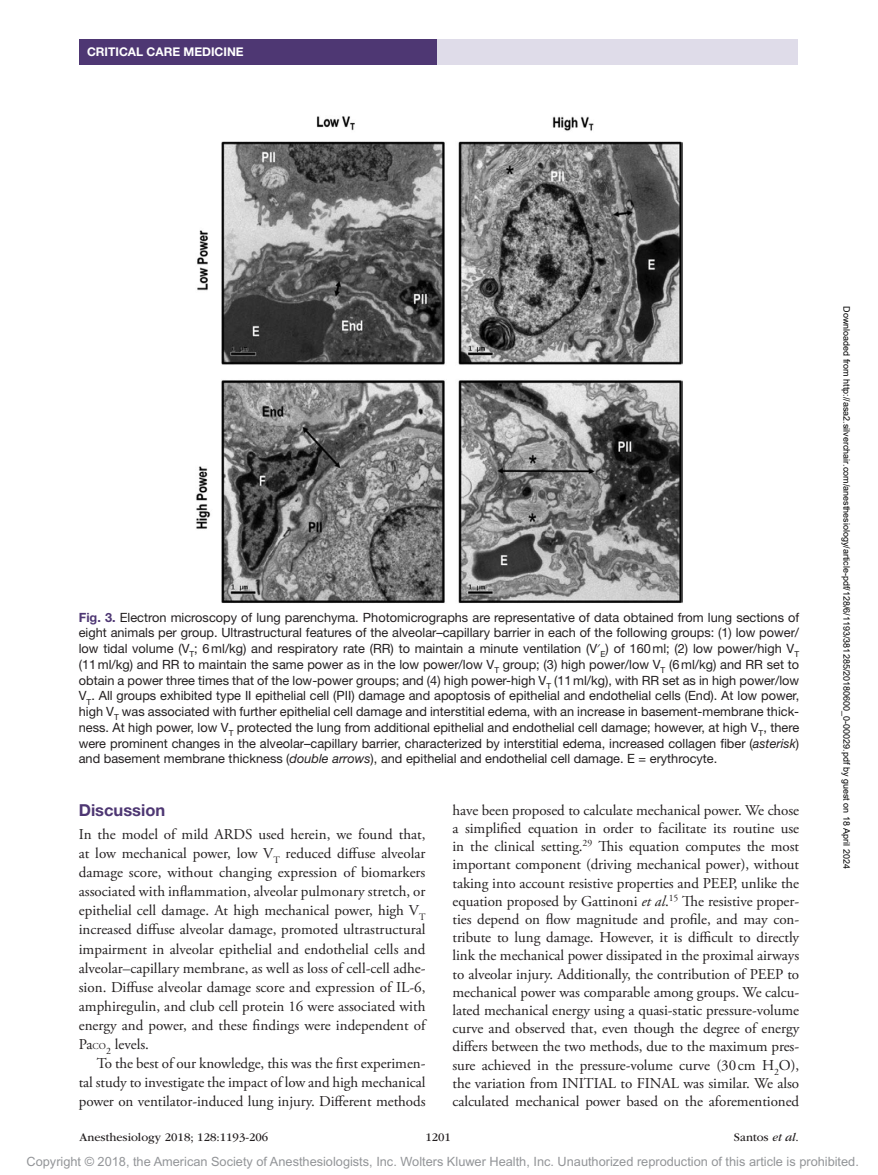
<style>
.page{position:relative;width:878px;height:1175px;background:#fff}
.page>*{position:absolute;margin:0;border:0;box-sizing:border-box;transform-origin:0 0}
.t1{font:700 16.5px "Helvetica Neue LT Std";color:#4e3773}
.t2{font:15px/18.1px "Adobe Garamond Pro";letter-spacing:-.005em;color:#231f20;text-align:justify}
.t3{font:12.75px/15.8px "Helvetica Neue LT Std";color:#231f20;text-align:justify}
.t4{font:12.75px "Arial MT Std";color:#939598}
.t5{font:12px "ITC Garamond Std";color:#231f20}
.t6{font:700 12px "Helvetica Neue LT Std";color:#fff}
.t7{font:9px "Arial";color:#000}
.s1{font-weight:700;color:#4e3773}
.s2{font-family:"Gandhari Unicode"}
.s3{font-style:italic}
.s4{font-size:9px}
</style>
<div class="page">
<div style="left:432px;top:39px;width:365px;height:26px;background:#dfdce9"></div>
<div style="left:79px;top:39px;width:357px;height:25px;background:#4e3773"></div>
<img style="left:196px;top:116px;width:486px;height:487px">
<p class="t6" style="left:87px;top:44px;width:158px">CRITICAL CARE MEDICINE</p>
<p class="t3" style="left:79px;top:609px;width:722px"><span class="s1">Fig. 3.</span> Electron microscopy of lung parenchyma. Photomicrographs are representative of data obtained from lung sections of eight animals per group. Ultrastructural features of the alveolar–capillary barrier in each of the following groups: (1) low power/ low tidal volume (V<sub>T</sub>; 6ml/kg) and respiratory rate (RR) to maintain a minute ventilation (V<span class="s2">′</span><sub>E</sub>) of 160ml; (2) low power/high V<sub>T </sub>(11ml/kg) and RR to maintain the same power as in the low power/low V<sub>T</sub> group; (3) high power/low V<sub>T</sub> (6ml/kg) and RR set to obtain a power three times that of the low-power groups; and (4) high power-high V<sub>T</sub> (11ml/kg), with RR set as in high power/low V<sub>T</sub>. All groups exhibited type II epithelial cell (PII) damage and apoptosis of epithelial and endothelial cells (End). At low power, high V<sub>T</sub> was associated with further epithelial cell damage and interstitial edema, with an increase in basement-membrane thick&shy;ness. At high power, low V<sub>T</sub> protected the lung from additional epithelial and endothelial cell damage; however, at high V<sub>T</sub>, there were prominent changes in the alveolar–capillary barrier, characterized by interstitial edema, increased collagen fiber (<span class="s3">asterisk</span>) and basement membrane thickness (<span class="s3">double arrows</span>), and epithelial and endothelial cell damage. E = erythrocyte.</p>
<p class="t1" style="left:79px;top:799px;width:88px">Discussion</p>
<p class="t2" style="left:79px;top:825px;width:348px;line-height:19px">In the model of mild ARDS used herein, we found that, at low mechanical power, low V<sub>T</sub> reduced diffuse alveolar damage score, without changing expression of biomarkers associated with inflammation, alveolar pulmonary stretch, or epithelial cell damage. At high mechanical power, high V<sub>T </sub>increased diffuse alveolar damage, promoted ultrastructural impairment in alveolar epithelial and endothelial cells and alveolar–capillary membrane, as well as loss of cell-cell adhe&shy;sion. Diffuse alveolar damage score and expression of IL-6, amphiregulin, and club cell protein 16 were associated with energy and power, and these findings were independent of Pa<span class="s4">CO</span><sub>2</sub> levels.</p>
<p class="t2" style="left:79px;top:1054px;width:348px;line-height:19px;text-indent:18px">To the best of our knowledge, this was the first experimen&shy;tal study to investigate the impact of low and high mechanical power on ventilator-induced lung injury. Different methods</p>
<p class="t2" style="left:452px;top:801px;width:348px">have been proposed to calculate mechanical power. We chose a simplified equation in order to facilitate its routine use in the clinical setting.<sup>29</sup> This equation computes the most important component (driving mechanical power), without taking into account resistive properties and PEEP, unlike the equation proposed by Gattinoni <span class="s3">et al</span>.<sup>15</sup> The resistive proper&shy;ties depend on flow magnitude and profile, and may con&shy;tribute to lung damage. However, it is difficult to directly link the mechanical power dissipated in the proximal airways to alveolar injury. Additionally, the contribution of PEEP to mechanical power was comparable among groups. We calcu&shy;lated mechanical energy using a quasi-static pressure-volume curve and observed that, even though the degree of energy differs between the two methods, due to the maximum pres&shy;sure achieved in the pressure-volume curve (30cm H<sub>2</sub>O), the variation from INITIAL to FINAL was similar. We also calculated mechanical power based on the aforementioned</p>
<p class="t5" style="left:80px;top:1130px;width:190px">Anesthesiology 2018; 128:1193-206</p>
<p class="t5" style="left:425px;top:1130px;width:27px">1201</p>
<p class="t5" style="left:734px;top:1130px;width:66px">Santos <span class="s3">et al</span>.</p>
<p class="t7" style="left:850px;top:306px;width:564px;rotate:90deg">Downloaded from http://asa2.silverchair.com/anesthesiology/article-pdf/128/6/1193/381285/20180600_0-00029.pdf by guest on 18 April 2024</p>
<p class="t4" style="left:27px;top:1154px;width:833px">Copyright © 2018, the American Society of Anesthesiologists, Inc. Wolters Kluwer Health, Inc. Unauthorized reproduction of this article is prohibited.</p>
</div>
